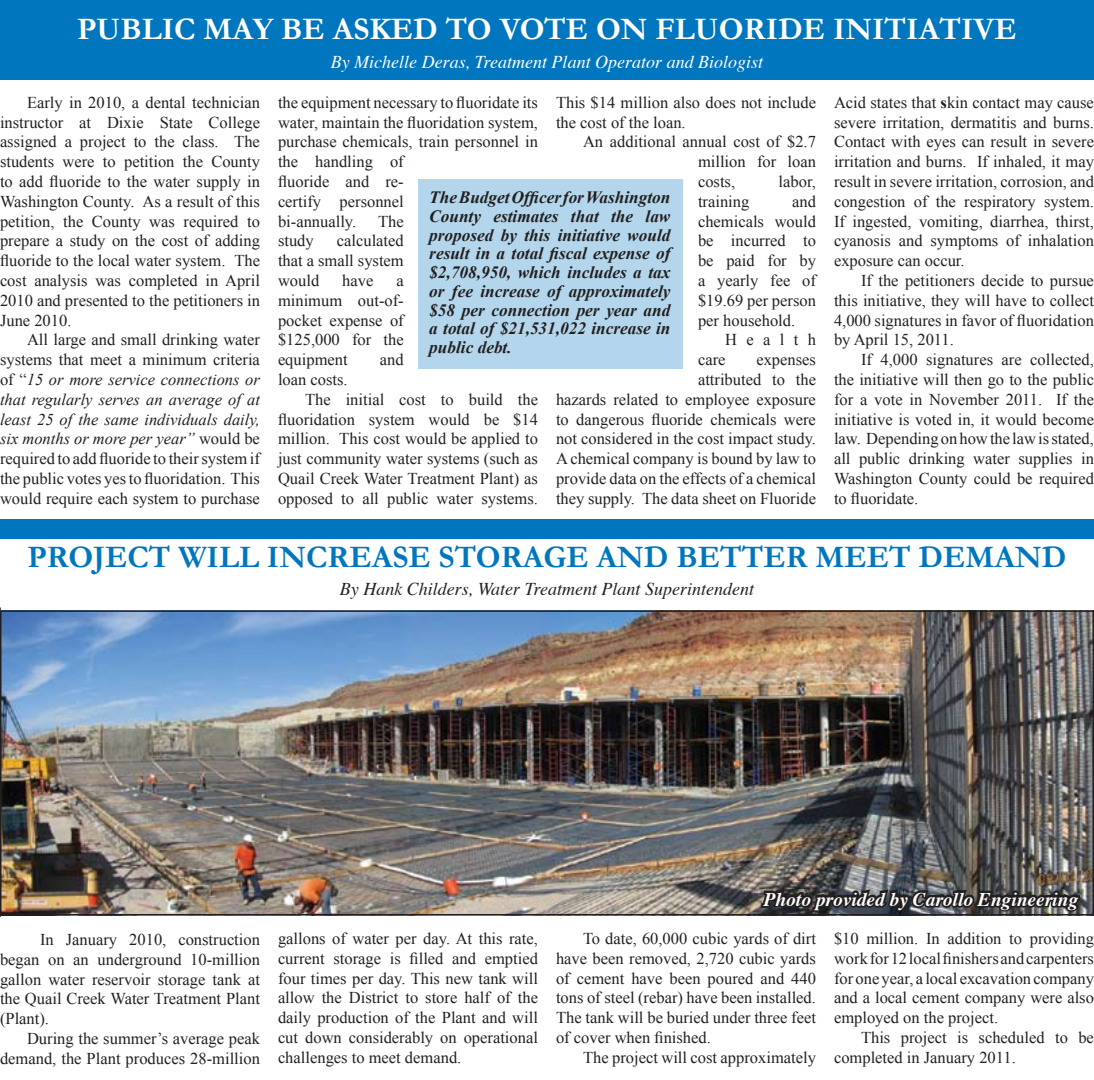
<style>
.page{position:relative;width:1094px;height:1080px;background:#fff}
.page>*{position:absolute;margin:0;border:0;box-sizing:border-box;transform-origin:0 0}
.t1{font:700 31.5px "Garamond";color:#0076bf}
.t2{font:700 31.5px "Garamond";color:#fff}
.t3{font:italic 700 19.35px "Times";color:#fff}
.t4{font:italic 18px "Times";color:#fff}
.t5{font:italic 18px "Times";color:#231f20}
.t6{font:italic 700 17.25px/18.8px "Times New Roman";color:#231f20;text-align:justify}
.t7{font:16.5px/19.8px "Times New Roman";color:#231f20;text-align:justify}
.t8{font:16.5px/19.8px "Times New Roman";letter-spacing:.57em;color:#231f20}
.s1{font-style:italic}
.s2{font-weight:700}
</style>
<div class="page">
<div style="left:0;top:0;width:1094px;height:80px;background:#0076bf"></div>
<div style="left:419px;top:179px;width:264px;height:189px;background:#b3d6ec"></div>
<img style="left:3px;top:613px;width:1088px;height:299px">
<div style="left:0;top:610px;width:1094px;height:305px;border:2px solid #231f20"></div>
<div style="left:0;top:519px;width:1094px;height:20px;background:#0076bf"></div>
<img style="left:758px;top:865px;width:324px;height:51px">
<h1 class="t2" style="left:77px;top:10px;width:941px">PUBLIC MAY BE ASKED TO VOTE ON FLUORIDE INITIATIVE</h1>
<p class="t4" style="left:331px;top:45px;width:434px">By Michelle Deras, Treatment Plant Operator and Biologist</p>
<p class="t7" style="left:0;top:92px;width:261px;text-indent:27px">Early in 2010, a dental technician instructor at Dixie State College assigned a project to the class. The students were to petition the County to add fluoride to the water supply in Washington County. As a result of this petition, the County was required to prepare a study on the cost of adding fluoride to the local water system. The cost analysis was completed in April 2010 and presented to the petitioners in June 2010.</p>
<p class="t7" style="left:0;top:330px;width:261px;text-indent:27px">All large and small drinking water systems that meet a minimum criteria of “<span class="s1">15 or more service connections or that regularly serves an average of at least 25 of the same individuals daily, six months or more per year”</span> would be required to add fluoride to their system if the public votes yes to fluoridation. This would require each system to purchase</p>
<p class="t7" style="left:556px;top:92px;width:261px">This $14 million also does not include the cost of the loan.</p>
<p class="t7" style="left:698px;top:132px;width:119px;text-indent:-115px">An additional annual cost of $2.7 million for loan costs,</p>
<p class="t7" style="left:278px;top:92px;width:261px;text-align:left">the equipment necessary to fluoridate its water, maintain the fluoridation system, purchase chemicals, train personnel in the handling of<br>fluoride and re-<br>certify personnel<br>bi-annually.</p>
<p class="t7" style="left:778px;top:171px;width:39px">labor,</p>
<p class="t6" style="left:429px;top:188px;width:243px">The Budget Officer for Washington County estimates that the law proposed by this initiative would result in a total fiscal expense of $2,708,950, which includes a tax or fee increase of approximately $58 per connection per year and a total of $21,531,022 increase in public debt.</p>
<p class="t7" style="left:698px;top:191px;width:119px;text-indent:94px">and chemicals would be incurred to be paid for by a yearly fee of $19.69 per person per household.</p>
<p class="t8" style="left:698px;top:330px;width:119px;text-indent:27px">Health care</p>
<p class="t7" style="left:698px;top:191px;width:53px">training</p>
<p class="t7" style="left:378px;top:211px;width:27px">The</p>
<p class="t7" style="left:278px;top:231px;width:127px;text-indent:59px">calculated that a small system would</p>
<p class="t7" style="left:278px;top:231px;width:37px">study</p>
<p class="t7" style="left:342px;top:270px;width:33px">have</p>
<p class="t7" style="left:278px;top:270px;width:127px;text-indent:118px">a minimum out-of&shy;pocket expense of $125,000 for the equipment</p>
<p class="t7" style="left:380px;top:350px;width:25px">and</p>
<p class="t7" style="left:556px;top:350px;width:261px;text-align:right">expenses<br>attributed to the<br>hazards related to employee exposure to dangerous fluoride chemicals were not considered in the cost impact study.<br>A chemical company is bound by law to provide data on the effects of a chemical they supply. The data sheet on Fluoride</p>
<p class="t7" style="left:278px;top:369px;width:71px">loan costs.</p>
<p class="t7" style="left:305px;top:389px;width:234px">The initial cost to build the</p>
<p class="t7" style="left:278px;top:409px;width:261px">fluoridation system would be $14</p>
<p class="t7" style="left:278px;top:429px;width:261px">million. This cost would be applied to</p>
<p class="t7" style="left:278px;top:449px;width:261px">just community water systems (such as</p>
<p class="t7" style="left:278px;top:468px;width:261px">Quail Creek Water Treatment Plant) as</p>
<p class="t7" style="left:278px;top:488px;width:261px">opposed to all public water systems.</p>
<p class="t7" style="left:834px;top:92px;width:261px">Acid states that <span class="s2">s</span>kin contact may cause severe irritation, dermatitis and burns.<br>Contact with eyes can result in severe irritation and burns. If inhaled, it may result in severe irritation, corrosion, and congestion of the respiratory system.<br>If ingested, vomiting, diarrhea, thirst, cyanosis and symptoms of inhalation exposure can occur.</p>
<p class="t7" style="left:834px;top:270px;width:261px;text-indent:27px">If the petitioners decide to pursue this initiative, they will have to collect 4,000 signatures in favor of fluoridation by April 15, 2011.</p>
<p class="t7" style="left:834px;top:350px;width:261px;text-indent:27px">If 4,000 signatures are collected, the initiative will then go to the public for a vote in November 2011. If the initiative is voted in, it would become law. Depending on how the law is stated, all public drinking water supplies in Washington County could be required to fluoridate.</p>
<h1 class="t1" style="left:28px;top:538px;width:23px">PRO</h1>
<h1 class="t1" style="left:93px;top:538px;width:35px">JECT</h1>
<h1 class="t1" style="left:178px;top:538px;width:110px">WILL INCREASE</h1>
<h1 class="t1" style="left:438px;top:538px;width:22px">STORA</h1>
<h1 class="t1" style="left:543px;top:538px;width:78px">GE AND</h1>
<h1 class="t1" style="left:676px;top:538px;width:45px">BETTER</h1>
<h1 class="t1" style="left:815px;top:538px;width:52px">MEET</h1>
<h1 class="t1" style="left:918px;top:538px;width:101px">DEMAND</h1>
<p class="t5" style="left:340px;top:573px;width:416px">By Hank Childers, Water Treatment Plant Superintendent</p>
<p class="t7" style="left:0;top:929px;width:261px;text-indent:40px">In January 2010, construction began on an underground 10-million gallon water reservoir storage tank at the Quail Creek Water Treatment Plant (Plant).</p>
<p class="t7" style="left:0;top:1028px;width:261px;text-align:right">During the summer’s average peak demand, the Plant produces 28-million</p>
<p class="t3" style="left:763px;top:881px;width:316px">Photo provided by Carollo Engineering</p>
<p class="t7" style="left:278px;top:928px;width:261px">gallons of water per day. At this rate, current storage is filled and emptied four times per day. This new tank will allow the District to store half of the daily production of the Plant and will cut down considerably on operational challenges to meet demand.</p>
<p class="t7" style="left:556px;top:928px;width:261px;text-indent:27px">To date, 60,000 cubic yards of dirt have been removed, 2,720 cubic yards of cement have been poured and 440 tons of steel (rebar) have been installed.<br>The tank will be buried under three feet of cover when finished.</p>
<p class="t7" style="left:583px;top:1047px;width:234px">The project will cost approximately</p>
<p class="t7" style="left:834px;top:928px;width:261px">$10 million. In addition to providing work for 12 local finishers and carpenters for one year, a local excavation company and a local cement company were also employed on the project.</p>
<p class="t7" style="left:834px;top:1027px;width:261px;text-indent:27px">This project is scheduled to be completed in January 2011.</p>
</div>
